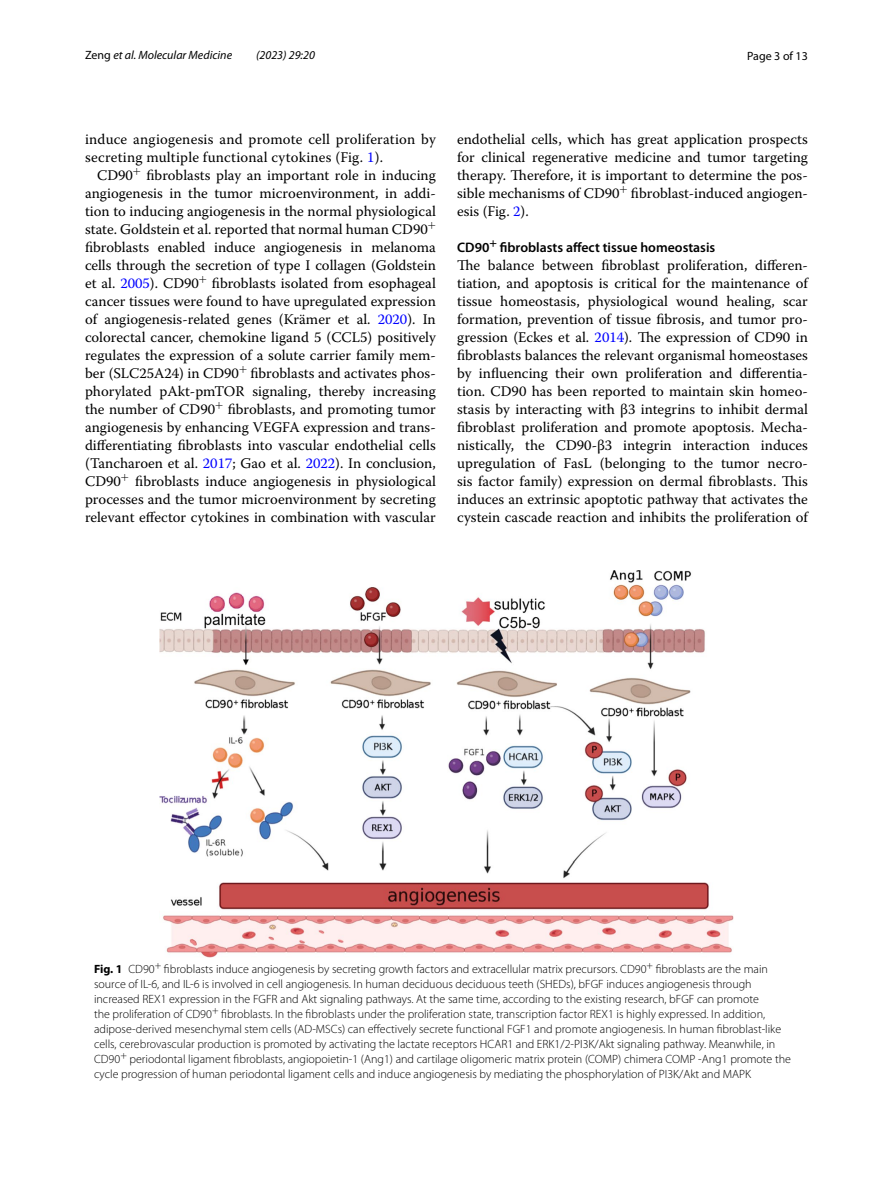
<style>
.page{position:relative;width:893px;height:1187px;background:#fff}
.page>*{position:absolute;margin:0;border:0;box-sizing:border-box;transform-origin:0 0}
.t1{font:14.7px/18px "Warnock Pro";letter-spacing:.005em;color:#000;text-align:justify}
.t2{font:600 13.8px "Myriad Pro";color:#000}
.t3{font:300 12px/15px "Myriad Pro";color:#000}
.t4{font:italic 12px "Myriad Pro";color:#000}
.t5{font:12px "Myriad Pro";color:#000}
.s1{font-style:normal}
.s2{color:#00f}
.s3{font-weight:700}
</style>
<div class="page">
<img style="left:159px;top:571px;width:574px;height:386px">
<p class="t4" style="left:85px;top:48px;width:149px"><span class="s1">Zeng</span> et al. Molecular Medicine</p>
<p class="t4" style="left:256px;top:48px;width:60px">(2023) 29:20</p>
<p class="t5" style="left:747px;top:48px;width:62px">Page 3 of 13</p>
<p class="t1" style="left:85px;top:130px;width:352px">induce angiogenesis and promote cell proliferation by secreting multiple functional cytokines (Fig. <span class="s2">1</span>).</p>
<p class="t1" style="left:85px;top:166px;width:352px;text-indent:12px">CD90<sup>+</sup> fibroblasts play an important role in inducing angiogenesis in the tumor microenvironment, in addi&shy;tion to inducing angiogenesis in the normal physiological state. Goldstein et al. reported that normal human CD90<sup>+ </sup>fibroblasts enabled induce angiogenesis in melanoma cells through the secretion of type I collagen (Goldstein et al. <span class="s2">2005</span>). CD90<sup>+</sup> fibroblasts isolated from esophageal cancer tissues were found to have upregulated expression of angiogenesis-related genes (Krämer et al. <span class="s2">2020</span>). In colorectal cancer, chemokine ligand 5 (CCL5) positively regulates the expression of a solute carrier family mem&shy;ber (SLC25A24) in CD90<sup>+</sup> fibroblasts and activates phos&shy;phorylated pAkt-pmTOR signaling, thereby increasing the number of CD90<sup>+</sup> fibroblasts, and promoting tumor angiogenesis by enhancing VEGFA expression and trans&shy;differentiating fibroblasts into vascular endothelial cells (Tancharoen et al. <span class="s2">2017</span>; Gao et al. <span class="s2">2022</span>). In conclusion, CD90<sup>+</sup> fibroblasts induce angiogenesis in physiological processes and the tumor microenvironment by secreting relevant effector cytokines in combination with vascular</p>
<p class="t1" style="left:457px;top:130px;width:352px">endothelial cells, which has great application prospects for clinical regenerative medicine and tumor targeting therapy. Therefore, it is important to determine the pos&shy;sible mechanisms of CD90<sup>+</sup> fibroblast-induced angiogen&shy;esis (Fig. <span class="s2">2</span>).</p>
<p class="t2" style="left:457px;top:238px;width:260px">CD90<sup>+</sup> fibroblasts affect tissue homeostasis</p>
<p class="t1" style="left:457px;top:256px;width:352px">The balance between fibroblast proliferation, differen&shy;tiation, and apoptosis is critical for the maintenance of tissue homeostasis, physiological wound healing, scar formation, prevention of tissue fibrosis, and tumor pro&shy;gression (Eckes et al. <span class="s2">2014</span>). The expression of CD90 in fibroblasts balances the relevant organismal homeostases by influencing their own proliferation and differentia&shy;tion. CD90 has been reported to maintain skin homeo&shy;stasis by interacting with β3 integrins to inhibit dermal fibroblast proliferation and promote apoptosis. Mecha&shy;nistically, the CD90-β3 integrin interaction induces upregulation of FasL (belonging to the tumor necro&shy;sis factor family) expression on dermal fibroblasts. This induces an extrinsic apoptotic pathway that activates the cystein cascade reaction and inhibits the proliferation of</p>
<p class="t3" style="left:94px;top:961px;width:698px"><span class="s3">Fig. 1</span> CD90<sup>+</sup> fibroblasts induce angiogenesis by secreting growth factors and extracellular matrix precursors. CD90<sup>+</sup> fibroblasts are the main source of IL-6, and IL-6 is involved in cell angiogenesis. In human deciduous deciduous teeth (SHEDs), bFGF induces angiogenesis through increased REX1 expression in the FGFR and Akt signaling pathways. At the same time, according to the existing research, bFGF can promote<br>the proliferation of CD90<sup>+</sup> fibroblasts. In the fibroblasts under the proliferation state, transcription factor REX1 is highly expressed. In addition, adipose-derived mesenchymal stem cells (AD-MSCs) can effectively secrete functional FGF1 and promote angiogenesis. In human fibroblast-like cells, cerebrovascular production is promoted by activating the lactate receptors HCAR1 and ERK1/2-PI3K/Akt signaling pathway. Meanwhile, in CD90<sup>+</sup> periodontal ligament fibroblasts, angiopoietin-1 (Ang1) and cartilage oligomeric matrix protein (COMP) chimera COMP -Ang1 promote the cycle progression of human periodontal ligament cells and induce angiogenesis by mediating the phosphorylation of PI3K/Akt and MAPK</p>
</div>
